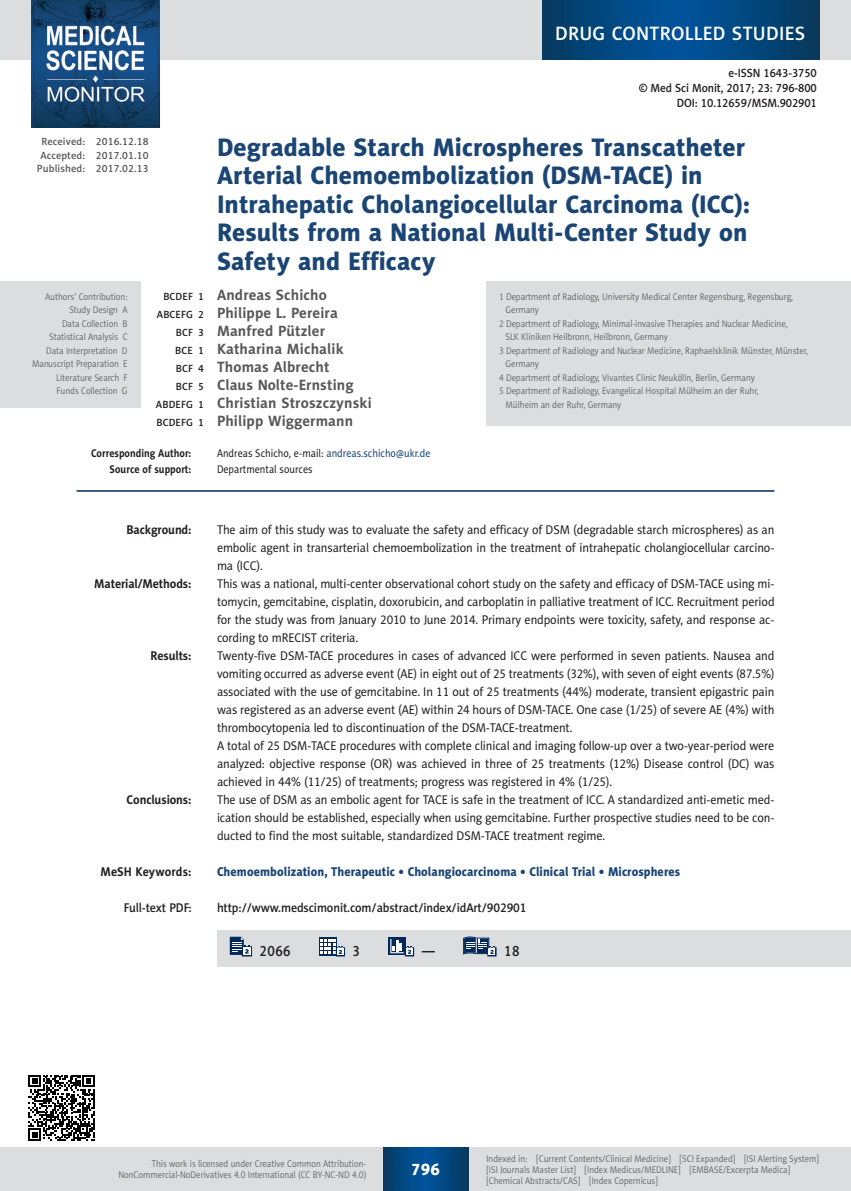
<style>
.page{position:relative;width:851px;height:1191px;background:#fff}
.page>*{position:absolute;margin:0;border:0;box-sizing:border-box;transform-origin:0 0}
.MSM_Tytul{font:25.5px/28.5px "Naomi Sans EFN Heavy";color:#1a4574}
.t1{font:19.5px "Naomi Sans EFN Medium";letter-spacing:.015em;color:#fff}
.t2{font:16.5px "Naomi Sans EFN Heavy";color:#fff}
.MSM_Autorzy{font:700 15px "Naomi Sans EFN";letter-spacing:.01em;color:#57585a}
.MSM_dane{font:15px "Naomi Sans EFN Medium";letter-spacing:.03em;color:#231f20;scale:.9 1}
.MSM_Summary_body{font:12.75px/18px "Naomi Sans EFN";letter-spacing:-.01em;color:#231f20;text-align:justify;scale:.95 1}
.MSM_keywords{font:12.75px "Naomi Sans EFN Heavy";letter-spacing:.005em;color:#1a4574;scale:.95 1}
.MSM_full_text_pdf{font:12.75px "Naomi Sans EFN Medium";letter-spacing:-.01em;color:#231f20;scale:.95 1}
.MSM_Summary_body-2{font:700 12.75px "Naomi Sans EFN";letter-spacing:-.01em;color:#231f20;scale:.95 1}
.MSM_keywords-2{font:700 12.75px "Naomi Sans EFN";letter-spacing:.005em;color:#231f20;scale:.95 1}
.MSM_full_text_pdf-2{font:12px "Naomi Sans EFN Medium";letter-spacing:-.01em;color:#231f20;scale:.95 1}
.MSM_Adres{font:11.25px "Naomi Sans EFN";color:#231f20;scale:.9 1}
.MSM_Adres-2{font:700 11.25px "Naomi Sans EFN";color:#231f20;scale:.9 1}
.MSM_Support{font:11.25px "Naomi Sans EFN";color:#231f20;scale:.9 1}
.MSM_Support-2{font:700 11.25px "Naomi Sans EFN";color:#231f20;scale:.9 1}
.t3{font:10.5px "Naomi Sans EFN Medium";letter-spacing:.01em;color:#57585a}
.MSM_pagina_sygnatura{font:9.75px/11.2px "Naomi Sans EFN Light";color:#57585a;scale:.9 1}
.MSM_Afiliacja{font:9.75px/13.5px "Naomi Sans EFN Light";color:#57585a;scale:.9 1}
.s1{font-family:"Naomi Sans EFN Medium";font-weight:400;font-size:10.5px;color:#231f20}
.s2{color:#1a4574}
</style>
<div class="page">
<div style="left:217px;top:930px;width:633px;height:36px;background:#dcdddf"></div>
<svg style="left:230px;top:936px;width:22px;height:20px"></svg>
<div style="left:319px;top:937px;width:17px;height:18px;background:#00295c"></div>
<svg style="left:320px;top:938px;width:25px;height:18px"></svg>
<div style="left:388px;top:937px;width:18px;height:18px;background:#00295c"></div>
<svg style="left:390px;top:939px;width:24px;height:17px"></svg>
<svg style="left:463px;top:936px;width:33px;height:20px"></svg>
<hr style="left:77px;top:490px;width:697px;height:2px;background:#00295c">
<div style="left:0;top:282px;width:140px;height:126px;background:#dcdddf"></div>
<div style="left:486px;top:282px;width:364px;height:144px;background:#dcdddf"></div>
<svg style="left:28px;top:1075px;width:67px;height:66px"></svg>
<hr style="left:850px;top:0;width:1px;height:60px;background:#dcdddf">
<div style="left:0;top:1148px;width:850px;height:43px;background:#dcdddf"></div>
<svg style="left:383px;top:1147px;width:85px;height:43px;background:#02477e"></svg>
<div style="left:0;top:0;width:850px;height:60px;background:#dcdddf"></div>
<svg style="left:542px;top:0;width:277px;height:60px;background:#02477e"></svg>
<img style="left:32px;top:0;width:127px;height:128px">
<h2 class="t1" style="left:555px;top:22px;width:251px">DRUG CONTROLLED STUDIES</h2>
<p class="MSM_full_text_pdf-2" style="left:728px;top:66px;width:95px">e-ISSN 1643-3750</p>
<p class="MSM_full_text_pdf-2" style="left:638px;top:81px;width:189px">© Med Sci Monit, 2017; 23: 796-800</p>
<p class="MSM_full_text_pdf-2" style="left:676px;top:96px;width:149px">DOI: 10.12659/MSM.902901</p>
<p class="MSM_Tytul" style="left:217px;top:132px;width:534px">Degradable Starch Microspheres Transcatheter Arterial Chemoembolization (DSM-TACE) in Intrahepatic Cholangiocellular Carcinoma (ICC):<br>Results from a National Multi-Center Study on Safety and Efficacy</p>
<p class="MSM_Autorzy" style="left:163px;top:286px;width:165px"><span class="s1">BCDEF 1</span> Andreas Schicho</p>
<p class="MSM_Autorzy" style="left:157px;top:304px;width:182px"><span class="s1">ABCEFG 2</span> Philippe L. Pereira</p>
<p class="MSM_Autorzy" style="left:176px;top:322px;width:151px"><span class="s1">BCF 3</span> Manfred Pützler</p>
<p class="MSM_Autorzy" style="left:175px;top:340px;width:170px"><span class="s1">BCE 1</span> Katharina Michalik</p>
<p class="MSM_Autorzy" style="left:176px;top:358px;width:155px"><span class="s1">BCF 4</span> Thomas Albrecht</p>
<p class="MSM_Autorzy" style="left:176px;top:376px;width:179px"><span class="s1">BCF 5</span> Claus Nolte-Ernsting</p>
<p class="MSM_Autorzy" style="left:156px;top:394px;width:217px"><span class="s1">ABDEFG 1</span> Christian Stroszczynski</p>
<p class="MSM_Autorzy" style="left:156px;top:412px;width:198px"><span class="s1">BCDEFG 1</span> Philipp Wiggermann</p>
<p class="MSM_Adres-2" style="left:91px;top:447px;width:113px">Corresponding Author:</p>
<p class="MSM_Adres" style="left:217px;top:447px;width:239px">Andreas Schicho, e-mail: <span class="s2">andreas.schicho@ukr.de</span></p>
<p class="MSM_Support-2" style="left:110px;top:463px;width:92px">Source of support:</p>
<p class="MSM_Support" style="left:217px;top:463px;width:108px">Departmental sources</p>
<p class="t3" style="left:41px;top:136px;width:109px">Received: 2016.12.18</p>
<p class="t3" style="left:40px;top:149px;width:110px">Accepted: 2017.01.10</p>
<p class="t3" style="left:37px;top:163px;width:113px">Published: 2017.02.13</p>
<p class="MSM_pagina_sygnatura" style="left:45px;top:291px;width:93px">Authors’ Contribution:</p>
<p class="MSM_pagina_sygnatura" style="left:69px;top:304px;width:66px">Study Design A</p>
<p class="MSM_pagina_sygnatura" style="left:62px;top:318px;width:74px">Data Collection B</p>
<p class="MSM_pagina_sygnatura" style="left:49px;top:331px;width:89px">Statistical Analysis C</p>
<p class="MSM_pagina_sygnatura" style="left:46px;top:345px;width:92px">Data Interpretation D</p>
<p class="MSM_pagina_sygnatura" style="left:32px;top:358px;width:107px">Manuscript Preparation E</p>
<p class="MSM_pagina_sygnatura" style="left:56px;top:372px;width:81px">Literature Search F</p>
<p class="MSM_pagina_sygnatura" style="left:57px;top:385px;width:80px">Funds Collection G</p>
<p class="MSM_Afiliacja" style="left:505px;top:290px;width:321px;text-indent:-6px">1 Department of Radiology, University Medical Center Regensburg, Regensburg,<br>Germany</p>
<p class="MSM_Afiliacja" style="left:505px;top:317px;width:315px;text-indent:-6px">2 Department of Radiology, Minimal-invasive Therapies and Nuclear Medicine,<br>SLK Kliniken Heilbronn, Heilbronn, Germany</p>
<p class="MSM_Afiliacja" style="left:505px;top:344px;width:337px;text-indent:-6px">3 Department of Radiology and Nuclear Medicine, Raphaelsklinik Münster, Münster,<br>Germany</p>
<p class="MSM_Afiliacja" style="left:499px;top:371px;width:285px">4 Department of Radiology, Vivantes Clinic Neukölln, Berlin, Germany</p>
<p class="MSM_Afiliacja" style="left:505px;top:384px;width:283px;text-indent:-6px">5 Department of Radiology, Evangelical Hospital Mülheim an der Ruhr,<br>Mülheim an der Ruhr, Germany</p>
<p class="MSM_Summary_body-2" style="left:126px;top:522px;width:70px">Background:</p>
<p class="MSM_Summary_body" style="left:217px;top:521px;width:588px">The aim of this study was to evaluate the safety and efficacy of DSM (degradable starch microspheres) as an embolic agent in transarterial chemoembolization in the treatment of intrahepatic cholangiocellular carcino&shy;ma (ICC).</p>
<p class="MSM_Summary_body-2" style="left:94px;top:576px;width:104px">Material/Methods:</p>
<p class="MSM_Summary_body" style="left:217px;top:575px;width:588px">This was a national, multi-center observational cohort study on the safety and efficacy of DSM-TACE using mi&shy;tomycin, gemcitabine, cisplatin, doxorubicin, and carboplatin in palliative treatment of ICC. Recruitment period for the study was from January 2010 to June 2014. Primary endpoints were toxicity, safety, and response ac&shy;cording to mRECIST criteria.</p>
<p class="MSM_Summary_body-2" style="left:150px;top:648px;width:45px">Results:</p>
<p class="MSM_Summary_body" style="left:217px;top:647px;width:588px">Twenty-five DSM-TACE procedures in cases of advanced ICC were performed in seven patients. Nausea and vomiting occurred as adverse event (AE) in eight out of 25 treatments (32%), with seven of eight events (87.5%) associated with the use of gemcitabine. In 11 out of 25 treatments (44%) moderate, transient epigastric pain was registered as an adverse event (AE) within 24 hours of DSM-TACE. One case (1/25) of severe AE (4%) with thrombocytopenia led to discontinuation of the DSM-TACE-treatment.</p>
<p class="MSM_Summary_body" style="left:217px;top:737px;width:588px">A total of 25 DSM-TACE procedures with complete clinical and imaging follow-up over a two-year-period were analyzed: objective response (OR) was achieved in three of 25 treatments (12%) Disease control (DC) was achieved in 44% (11/25) of treatments; progress was registered in 4% (1/25).</p>
<p class="MSM_Summary_body-2" style="left:127px;top:792px;width:70px">Conclusions:</p>
<p class="MSM_Summary_body" style="left:217px;top:791px;width:588px">The use of DSM as an embolic agent for TACE is safe in the treatment of ICC. A standardized anti-emetic med&shy;ication should be established, especially when using gemcitabine. Further prospective studies need to be con&shy;ducted to find the most suitable, standardized DSM-TACE treatment regime.</p>
<p class="MSM_keywords-2" style="left:100px;top:864px;width:97px">MeSH Keywords:</p>
<p class="MSM_keywords" style="left:217px;top:864px;width:489px">Chemoembolization, Therapeutic • Cholangiocarcinoma • Clinical Trial • Microspheres</p>
<p class="MSM_full_text_pdf" style="left:124px;top:900px;width:73px">Full-text PDF:</p>
<p class="MSM_full_text_pdf" style="left:217px;top:900px;width:327px">http://www.medscimonit.com/abstract/index/idArt/902901</p>
<p class="MSM_dane" style="left:259px;top:942px;width:36px">2066</p>
<p class="MSM_dane" style="left:352px;top:942px;width:10px">3</p>
<p class="MSM_dane" style="left:421px;top:942px;width:16px">—</p>
<p class="MSM_dane" style="left:504px;top:942px;width:19px">18</p>
<p class="MSM_pagina_sygnatura" style="left:118px;top:1158px;width:277px;text-align:right">This work is licensed under Creative Common Attribution-<br>NonCommercial-NoDerivatives 4.0 International (CC BY-NC-ND 4.0)</p>
<p class="t2" style="left:411px;top:1159px;width:30px">796</p>
<p class="MSM_pagina_sygnatura" style="left:486px;top:1152px;width:371px">Indexed in: [Current Contents/Clinical Medicine] [SCI Expanded] [ISI Alerting System] [ISI Journals Master List] [Index Medicus/MEDLINE] [EMBASE/Excerpta Medica] [Chemical Abstracts/CAS] [Index Copernicus]</p>
</div>
